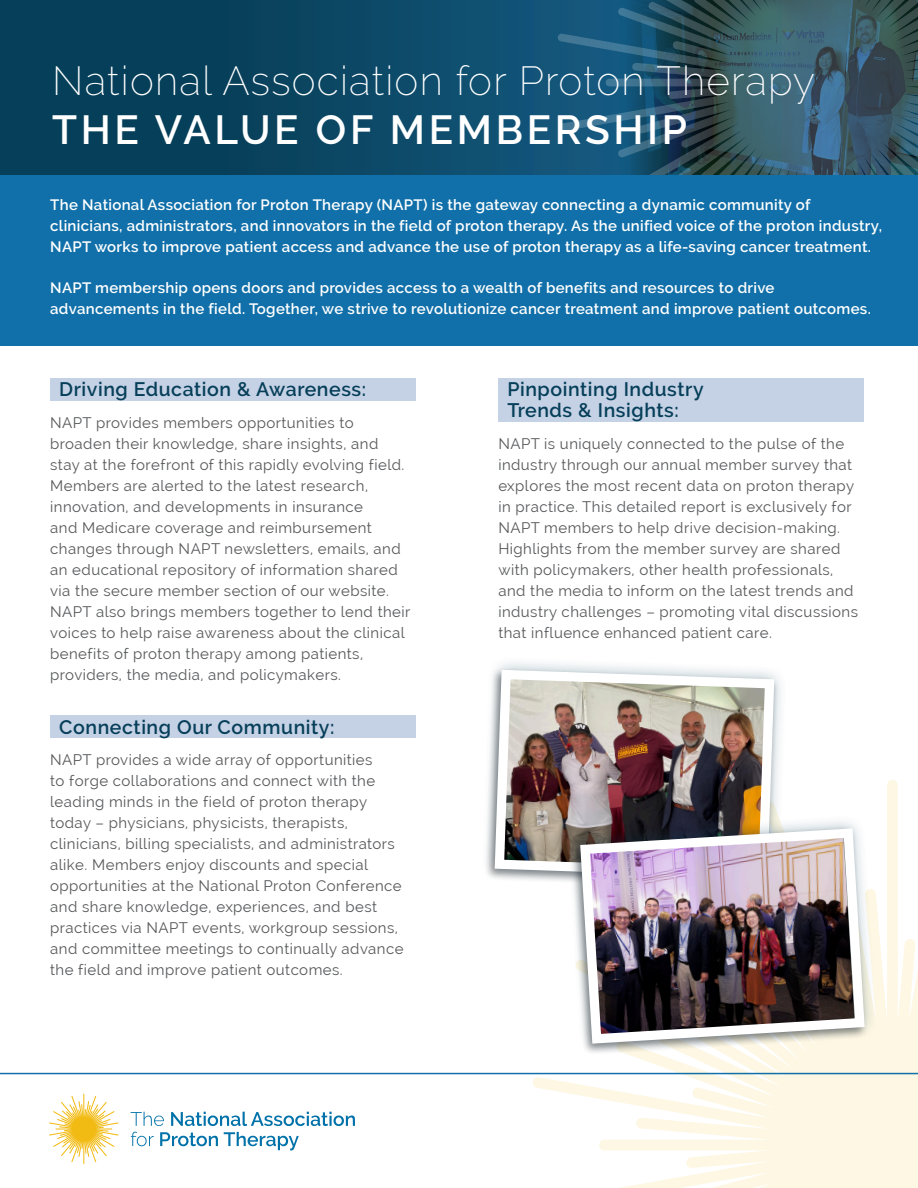
<style>
.page{position:relative;width:918px;height:1188px;background:#fff}
.page>*{position:absolute;margin:0;border:0;box-sizing:border-box;transform-origin:0 0}
.t1{font:200 40.5px "Raleway";letter-spacing:.03em;color:#fff}
.t2{font:600 40.5px "Raleway";letter-spacing:.09em;color:#fff}
.t3{font:600 19.5px/21px "Raleway";letter-spacing:.03em;color:#063f59}
.Body_copy{font:15px/21px "Raleway";letter-spacing:.03em;color:#57585a}
.Body_copy-2{font:600 15px/21px "Raleway";letter-spacing:.02em;color:#fff}
</style>
<div class="page">
<svg style="left:532px;top:780px;width:386px;height:293px"></svg>
<svg style="left:0;top:1073px;width:918px;height:115px"></svg>
<svg style="left:0;top:0;width:557px;height:176px;background:#0a4563"></svg>
<svg style="left:131px;top:1112px;width:33px;height:14px"></svg>
<svg style="left:171px;top:1112px;width:184px;height:14px"></svg>
<svg style="left:131px;top:1132px;width:23px;height:14px"></svg>
<svg style="left:160px;top:1132px;width:58px;height:14px"></svg>
<svg style="left:224px;top:1132px;width:75px;height:18px"></svg>
<svg style="left:49px;top:1094px;width:70px;height:70px"></svg>
<div style="left:50px;top:378px;width:366px;height:23px;background:#c5d1e5"></div>
<div style="left:50px;top:716px;width:366px;height:22px;background:#c5d1e5"></div>
<div style="left:498px;top:378px;width:366px;height:44px;background:#c5d1e5"></div>
<svg style="left:557px;top:0;width:361px;height:176px;background:#2e576a"></svg>
<div style="left:0;top:176px;width:918px;height:170px;background:#1170a9"></div>
<svg style="left:486px;top:662px;width:304px;height:231px"></svg>
<img style="left:490px;top:665px;width:289px;height:218px">
<svg style="left:564px;top:813px;width:316px;height:246px"></svg>
<img style="left:575px;top:823px;width:295px;height:226px">
<p class="t1" style="left:52px;top:57px;width:764px">National Association for Proton Therapy</p>
<p class="t2" style="left:52px;top:106px;width:636px">THE VALUE OF MEMBERSHIP</p>
<p class="Body_copy-2" style="left:50px;top:195px;width:833px">The National Association for Proton Therapy (NAPT) is the gateway connecting a dynamic community of clinicians, administrators, and innovators in the field of proton therapy. As the unified voice of the proton industry,<br>NAPT works to improve patient access and advance the use of proton therapy as a life-saving cancer treatment.</p>
<p class="Body_copy-2" style="left:50px;top:277px;width:822px">NAPT membership opens doors and provides access to a wealth of benefits and resources to drive advancements in the field. Together, we strive to revolutionize cancer treatment and improve patient outcomes.</p>
<p class="t3" style="left:59px;top:379px;width:309px">Driving Education &amp; Awareness:</p>
<p class="Body_copy" style="left:50px;top:412px;width:362px">NAPT provides members opportunities to broaden their knowledge, share insights, and stay at the forefront of this rapidly evolving field.<br>Members are alerted to the latest research, innovation, and developments in insurance<br>and Medicare coverage and reimbursement changes through NAPT newsletters, emails, and an educational repository of information shared via the secure member section of our website.<br>NAPT also brings members together to lend their voices to help raise awareness about the clinical benefits of proton therapy among patients, providers, the media, and policymakers.</p>
<p class="t3" style="left:59px;top:717px;width:277px">Connecting Our Community:</p>
<p class="Body_copy" style="left:50px;top:750px;width:355px">NAPT provides a wide array of opportunities<br>to forge collaborations and connect with the leading minds in the field of proton therapy today – physicians, physicists, therapists, clinicians, billing specialists, and administrators alike. Members enjoy discounts and special opportunities at the National Proton Conference and share knowledge, experiences, and best practices via NAPT events, workgroup sessions, and committee meetings to continually advance the field and improve patient outcomes.</p>
<p class="t3" style="left:507px;top:379px;width:198px">Pinpointing Industry<br>Trends &amp; Insights:</p>
<p class="Body_copy" style="left:498px;top:433px;width:361px">NAPT is uniquely connected to the pulse of the industry through our annual member survey that explores the most recent data on proton therapy in practice. This detailed report is exclusively for NAPT members to help drive decision-making.<br>Highlights from the member survey are shared with policymakers, other health professionals, and the media to inform on the latest trends and industry challenges – promoting vital discussions that influence enhanced patient care.</p>
</div>
